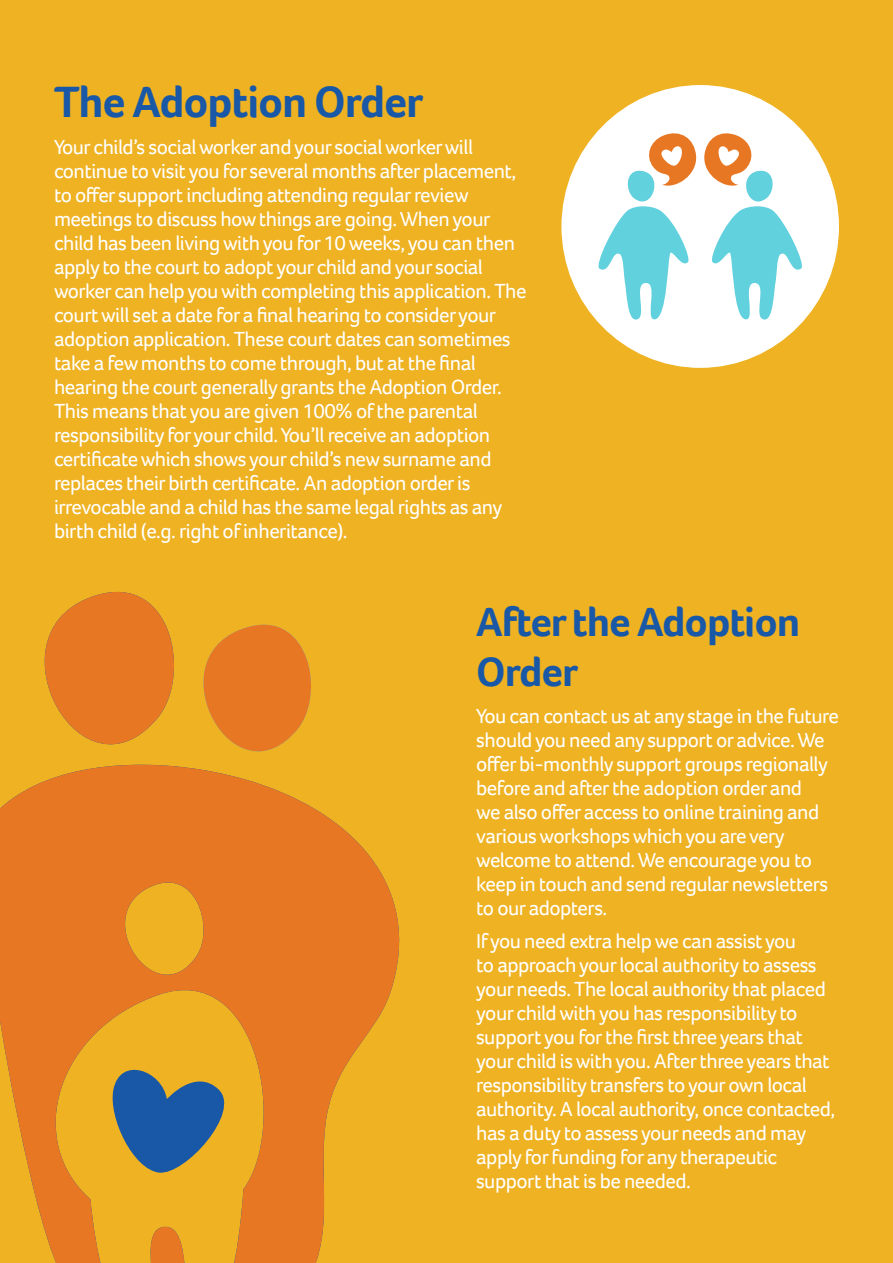
<style>
.page{position:relative;width:893px;height:1263px;background:#eeb223}
.page>*{position:absolute;margin:0;border:0;box-sizing:border-box;transform-origin:0 0}
.t1{font:700 45px "Foco";letter-spacing:-.025em;color:#1858a7}
.t2{font:700 42px/50.4px "Foco";letter-spacing:-.025em;color:#1858a7}
.t3{font:21px/24px "Foco";letter-spacing:-.025em;color:#fff}
</style>
<div class="page">
<div style="left:561px;top:85px;width:278px;height:283px;background:#fff;border-radius:50%"></div>
<svg style="left:44px;top:592px;width:267px;height:160px"></svg>
<svg style="left:0;top:765px;width:400px;height:498px;fill:#e87723"></svg>
<svg style="left:108px;top:1055px;width:134px;height:120px"></svg>
<svg style="left:593px;top:128px;width:214px;height:192px"></svg>
<h1 class="t1" style="left:54px;top:72px;width:371px">The Adoption Order</h1>
<p class="t3" style="left:54px;top:134px;width:474px">Your child’s social worker and your social worker will continue to visit you for several months after placement, to offer support including attending regular review meetings to discuss how things are going. When your child has been living with you for 10 weeks, you can then apply to the court to adopt your child and your social worker can help you with completing this application. The court will set a date for a final hearing to consider your adoption application. These court dates can sometimes take a few months to come through, but at the final hearing the court generally grants the Adoption Order.<br>This means that you are given 100% of the parental responsibility for your child. You’ll receive an adoption certificate which shows your child’s new surname and replaces their birth certificate. An adoption order is irrevocable and a child has the same legal rights as any birth child (e.g. right of inheritance).</p>
<h2 class="t2" style="left:476px;top:596px;width:326px">After the Adoption<br>Order</h2>
<p class="t3" style="left:476px;top:704px;width:364px">You can contact us at any stage in the future should you need any support or advice. We offer bi-monthly support groups regionally before and after the adoption order and<br>we also offer access to online training and various workshops which you are very welcome to attend. We encourage you to keep in touch and send regular newsletters to our adopters.</p>
<p class="t3" style="left:476px;top:928px;width:360px">If you need extra help we can assist you<br>to approach your local authority to assess your needs. The local authority that placed your child with you has responsibility to support you for the first three years that your child is with you. After three years that responsibility transfers to your own local authority. A local authority, once contacted, has a duty to assess your needs and may apply for funding for any therapeutic support that is be needed.</p>
</div>
